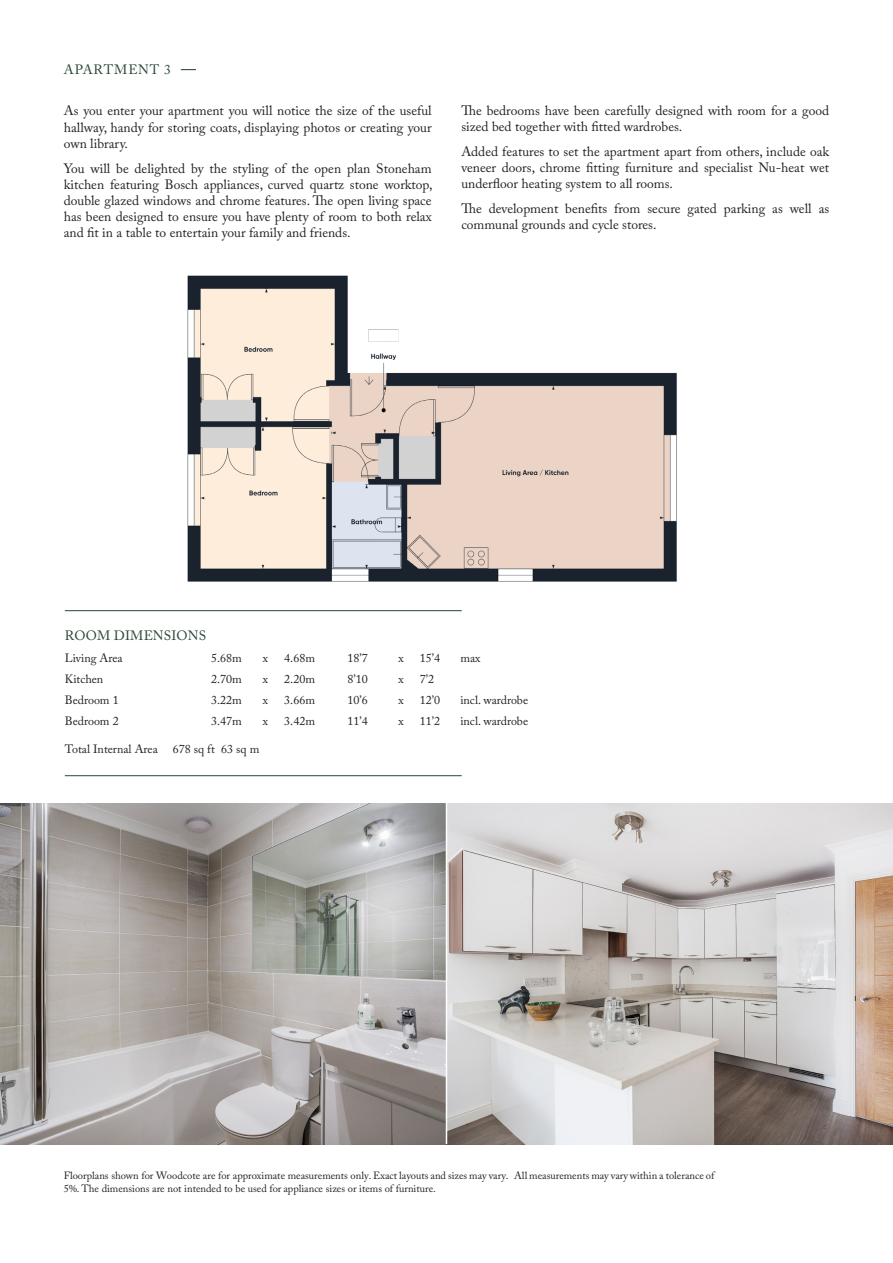
<style>
.page{position:relative;width:893px;height:1263px;background:#fff}
.page>*{position:absolute;margin:0;border:0;box-sizing:border-box;transform-origin:0 0}
.t1{font:13.5px/16.2px "Adobe Caslon Pro";color:#231f20;text-align:justify}
.t2{font:13.5px "Adobe Caslon Pro";letter-spacing:.015em;color:#2a4635}
.t3{font:13.5px "Adobe Caslon Pro";letter-spacing:.065em;color:#2a4635}
.t4{font:12px "Adobe Caslon Pro";color:#231f20}
.t5{font:10.5px/12.6px "Adobe Caslon Pro";color:#231f20}
</style>
<div class="page">
<img style="left:187px;top:275px;width:490px;height:307px">
<hr style="left:65px;top:610px;width:397px;height:1px;background:#2a4635">
<hr style="left:65px;top:775px;width:397px;height:1px;background:#2a4635">
<svg style="left:181px;top:69px;width:15px;height:1px"></svg>
<img style="left:0;top:804px;width:893px;height:340px">
<hr style="left:446px;top:792px;width:1px;height:352px;background:#fff">
<p class="t3" style="left:64px;top:61px;width:109px">APARTMENT 3</p>
<p class="t1" style="left:64px;top:103px;width:369px">As you enter your apartment you will notice the size of the useful hallway, handy for storing coats, displaying photos or creating your own library.</p>
<p class="t1" style="left:64px;top:160px;width:370px">You will be delighted by the styling of the open plan Stoneham kitchen featuring Bosch appliances, curved quartz stone worktop, double glazed windows and chrome features. The open living space has been designed to ensure you have plenty of room to both relax and fit in a table to entertain your family and friends.</p>
<p class="t1" style="left:461px;top:102px;width:369px">The bedrooms have been carefully designed with room for a good sized bed together with fitted wardrobes.</p>
<p class="t1" style="left:461px;top:143px;width:369px">Added features to set the apartment apart from others, include oak veneer doors, chrome fitting furniture and specialist Nu-heat wet underfloor heating system to all rooms.</p>
<p class="t1" style="left:461px;top:200px;width:369px">The development benefits from secure gated parking as well as communal grounds and cycle stores.</p>
<p class="t2" style="left:65px;top:627px;width:143px">ROOM DIMENSIONS</p>
<p class="t4" style="left:65px;top:651px;width:59px">Living Area</p>
<p class="t4" style="left:211px;top:651px;width:32px">5.68m</p>
<p class="t4" style="left:263px;top:651px;width:7px">x</p>
<p class="t4" style="left:284px;top:651px;width:32px">4.68m</p>
<p class="t4" style="left:348px;top:651px;width:22px">18’7</p>
<p class="t4" style="left:398px;top:651px;width:7px">x</p>
<p class="t4" style="left:420px;top:651px;width:22px">15’4</p>
<p class="t4" style="left:460px;top:651px;width:22px">max</p>
<p class="t4" style="left:65px;top:672px;width:40px">Kitchen</p>
<p class="t4" style="left:211px;top:672px;width:32px">2.70m</p>
<p class="t4" style="left:263px;top:672px;width:7px">x</p>
<p class="t4" style="left:284px;top:672px;width:32px">2.20m</p>
<p class="t4" style="left:348px;top:672px;width:22px">8’10</p>
<p class="t4" style="left:398px;top:672px;width:7px">x</p>
<p class="t4" style="left:420px;top:672px;width:16px">7’2</p>
<p class="t4" style="left:65px;top:693px;width:55px">Bedroom 1</p>
<p class="t4" style="left:211px;top:693px;width:32px">3.22m</p>
<p class="t4" style="left:263px;top:693px;width:7px">x</p>
<p class="t4" style="left:284px;top:693px;width:32px">3.66m</p>
<p class="t4" style="left:348px;top:693px;width:22px">10’6</p>
<p class="t4" style="left:398px;top:693px;width:7px">x</p>
<p class="t4" style="left:420px;top:693px;width:22px">12’0</p>
<p class="t4" style="left:460px;top:693px;width:69px">incl. wardrobe</p>
<p class="t4" style="left:65px;top:714px;width:55px">Bedroom 2</p>
<p class="t4" style="left:211px;top:714px;width:32px">3.47m</p>
<p class="t4" style="left:263px;top:714px;width:7px">x</p>
<p class="t4" style="left:284px;top:714px;width:32px">3.42m</p>
<p class="t4" style="left:348px;top:714px;width:22px">11’4</p>
<p class="t4" style="left:398px;top:714px;width:7px">x</p>
<p class="t4" style="left:420px;top:714px;width:22px">11’2</p>
<p class="t4" style="left:460px;top:714px;width:69px">incl. wardrobe</p>
<p class="t4" style="left:65px;top:741px;width:196px">Total Internal Area 678 sq ft 63 sq m</p>
<p class="t5" style="left:64px;top:1169px;width:652px">Floorplans shown for Woodcote are for approximate measurements only. Exact layouts and sizes may vary. All measurements may vary within a tolerance of<br>5%. The dimensions are not intended to be used for appliance sizes or items of furniture.</p>
</div>
